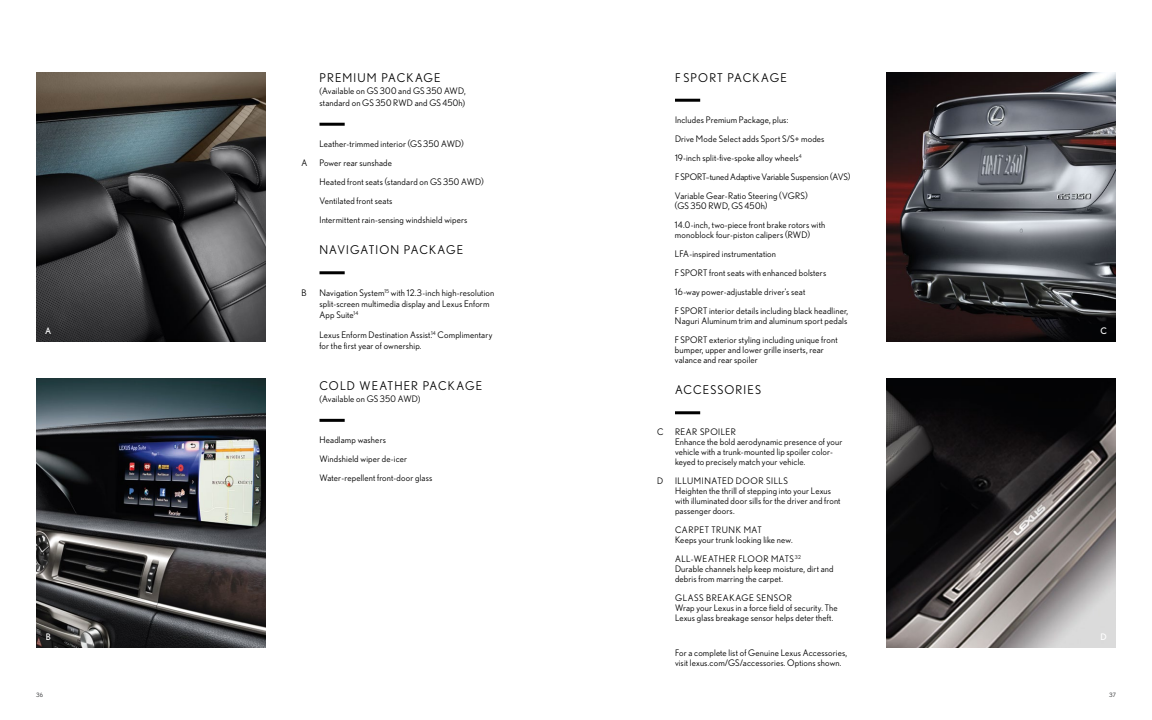
<style>
.page{position:relative;width:1152px;height:720px;background:#fff}
.page>*{position:absolute;margin:0;border:0;box-sizing:border-box;transform-origin:0 0}
.t1{font:12px "Nobel";letter-spacing:.09em;color:#000}
.t2{font:9px/19px "Nobel";letter-spacing:.02em;color:#000}
.t3{font:9px "Nobel";color:#fff}
.t4{font:6px "Nobel";color:#58595b}
</style>
<div class="page">
<img style="left:36px;top:72px;width:230px;height:270px">
<img style="left:36px;top:378px;width:230px;height:270px">
<img style="left:886px;top:72px;width:230px;height:270px">
<img style="left:886px;top:378px;width:230px;height:270px">
<hr style="left:320px;top:123px;width:25px;height:3px;background:#000">
<hr style="left:320px;top:271px;width:25px;height:3px;background:#000">
<hr style="left:320px;top:419px;width:25px;height:3px;background:#000">
<hr style="left:675px;top:99px;width:25px;height:3px;background:#000">
<hr style="left:675px;top:411px;width:25px;height:3px;background:#000">
<p class="t3" style="left:45px;top:325px;width:8px">A</p>
<p class="t3" style="left:46px;top:631px;width:7px">B</p>
<h1 class="t1" style="left:320px;top:71px;width:123px">PREMIUM PACKAGE</h1>
<p class="t2" style="left:320px;top:84px;width:148px;line-height:12px">(Available on GS 300 and GS 350 AWD, standard on GS 350 RWD and GS 450h)</p>
<p class="t2" style="left:320px;top:134px;width:146px">Leather-trimmed interior (GS 350 AWD)</p>
<p class="t2" style="left:301px;top:153px;width:8px">A</p>
<p class="t2" style="left:319px;top:153px;width:166px">Power rear sunshade<br>Heated front seats (standard on GS 350 AWD)<br>Ventilated front seats<br>Intermittent rain-sensing windshield wipers</p>
<h1 class="t1" style="left:320px;top:243px;width:145px">NAVIGATION PACKAGE</h1>
<p class="t2" style="left:302px;top:284px;width:7px">B</p>
<p class="t2" style="left:319px;top:288px;width:176px;line-height:11px">Navigation System<sup>15</sup> with 12.3-inch high-resolution split-screen multimedia display and Lexus Enform<br>App Suite<sup>14</sup></p>
<p class="t2" style="left:319px;top:330px;width:174px;line-height:11px">Lexus Enform Destination Assist.<sup>14</sup> Complimentary for the first year of ownership.</p>
<h1 class="t1" style="left:320px;top:379px;width:164px">COLD WEATHER PACKAGE</h1>
<p class="t2" style="left:320px;top:389px;width:102px">(Available on GS 350 AWD)</p>
<p class="t2" style="left:320px;top:430px;width:114px">Headlamp washers<br>Windshield wiper de-icer<br>Water-repellent front-door glass</p>
<h1 class="t1" style="left:675px;top:71px;width:113px">F SPORT PACKAGE</h1>
<p class="t2" style="left:675px;top:110px;width:177px">Includes Premium Package, plus:<br>Drive Mode Select adds Sport S/S+ modes 19-inch split-five-spoke alloy wheels<sup>4<br></sup>F SPORT–tuned Adaptive Variable Suspension (AVS)<br>Variable Gear-Ratio Steering (VGRS)</p>
<p class="t2" style="left:675px;top:196px;width:152px">(GS 350 RWD, GS 450h)<br>14.0-inch, two-piece front brake rotors with</p>
<p class="t2" style="left:675px;top:225px;width:175px">monoblock four-piston calipers (RWD)<br>LFA-inspired instrumentation<br>F SPORT front seats with enhanced bolsters 16-way power-adjustable driver’s seat<br>F SPORT interior details including black headliner,</p>
<p class="t2" style="left:675px;top:311px;width:174px">Naguri Aluminum trim and aluminum sport pedals<br>F SPORT exterior styling including unique front</p>
<p class="t2" style="left:675px;top:344px;width:150px;line-height:10px">bumper, upper and lower grille inserts, rear valance and rear spoiler</p>
<h1 class="t1" style="left:675px;top:383px;width:88px">ACCESSORIES</h1>
<p class="t2" style="left:657px;top:423px;width:8px">C</p>
<p class="t2" style="left:675px;top:427px;width:169px;line-height:10px">REAR SPOILER<br>Enhance the bold aerodynamic presence of your vehicle with a trunk-mounted lip spoiler color&shy;keyed to precisely match your vehicle.</p>
<p class="t2" style="left:657px;top:472px;width:8px">D</p>
<p class="t2" style="left:675px;top:476px;width:167px;line-height:10px">ILLUMINATED DOOR SILLS<br>Heighten the thrill of stepping into your Lexus with illuminated door sills for the driver and front passenger doors.</p>
<p class="t2" style="left:675px;top:525px;width:119px;line-height:10px">CARPET TRUNK MAT<br>Keeps your trunk looking like new.</p>
<p class="t2" style="left:675px;top:554px;width:160px;line-height:10px">ALL-WEATHER FLOOR MATS<sup>32<br></sup>Durable channels help keep moisture, dirt and debris from marring the carpet.</p>
<p class="t2" style="left:675px;top:593px;width:164px;line-height:10px">GLASS BREAKAGE SENSOR<br>Wrap your Lexus in a force field of security. The<br>Lexus glass breakage sensor helps deter theft.</p>
<p class="t2" style="left:675px;top:648px;width:174px;line-height:10px">For a complete list of Genuine Lexus Accessories, visit lexus.com/GS/accessories. Options shown.</p>
<p class="t3" style="left:1100px;top:325px;width:8px">C</p>
<p class="t3" style="left:1101px;top:631px;width:8px">D</p>
<p class="t4" style="left:36px;top:692px;width:9px">36</p>
<p class="t4" style="left:1109px;top:692px;width:8px">37</p>
</div>
